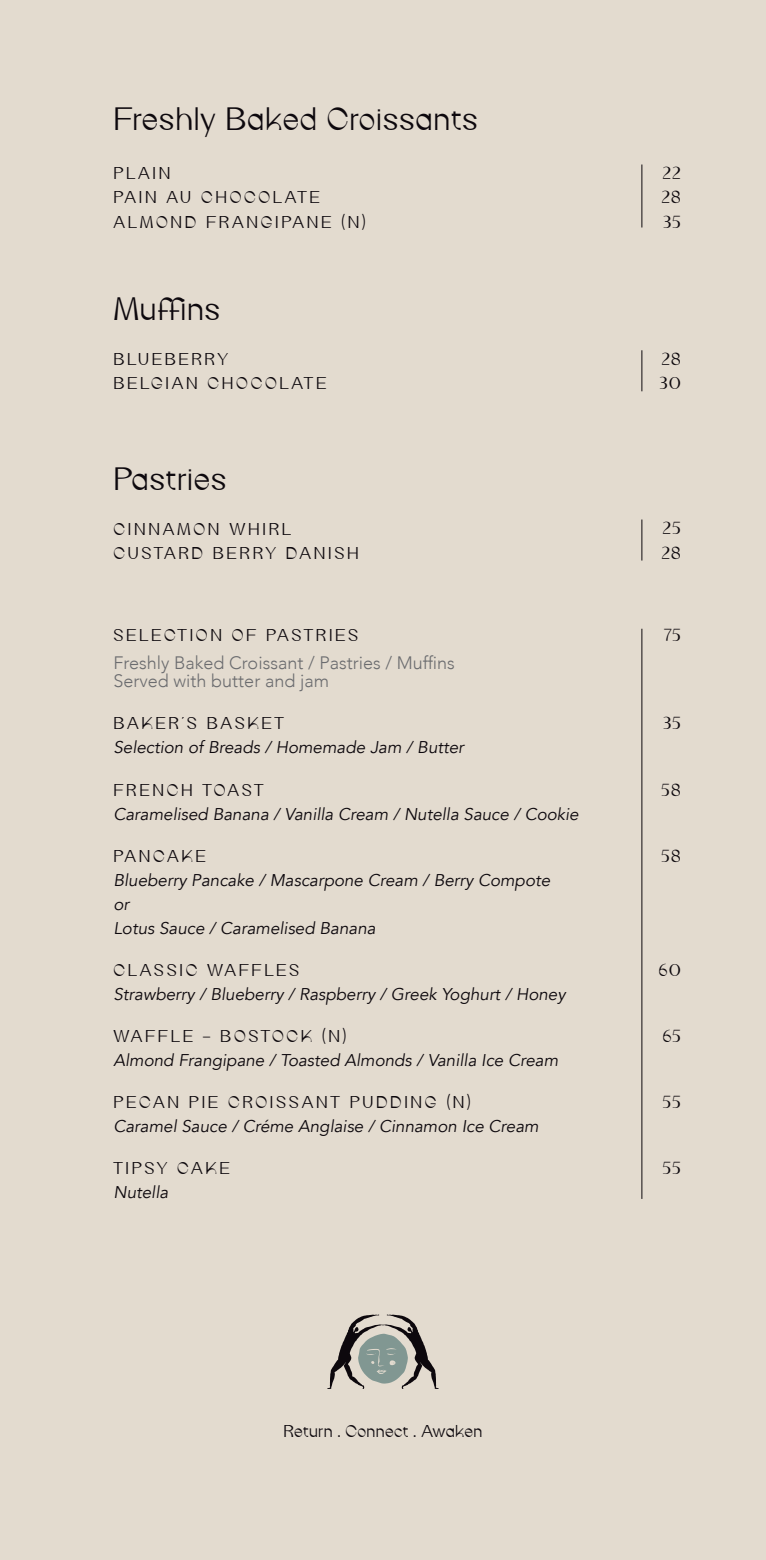
<style>
.page{position:relative;width:766px;height:1560px;background:#fff}
.page>*{position:absolute;margin:0;border:0;box-sizing:border-box;transform-origin:0 0}
.t1{font:34px "Durer";letter-spacing:.02em;color:#0d080d}
.t2{font:18px "Durer";letter-spacing:.15em;color:#0d080d}
.t3{font:300 18px/18px "Avenir";color:#6b6c6f}
.t4{font:18px "Durer";letter-spacing:.02em;color:#0d080d}
.t5{font:italic 17px/24px "Avenir";color:#0d080d}
</style>
<div class="page">
<div style="left:0;top:0;width:765px;height:1559px;background:#e3dbcf"></div>
<hr style="left:641px;top:164px;width:1px;height:63px;background:#0d080d">
<hr style="left:641px;top:519px;width:1px;height:41px;background:#0d080d">
<hr style="left:641px;top:350px;width:1px;height:41px;background:#0d080d">
<hr style="left:641px;top:628px;width:1px;height:570px;background:#0d080d">
<svg style="left:329px;top:1314px;width:108px;height:74px"></svg>
<h1 class="t1" style="left:113px;top:102px;width:366px">Freshly Baked Croissants</h1>
<p class="t2" style="left:113px;top:164px;width:58px">PLAIN</p>
<p class="t2" style="left:662px;top:164px;width:20px">22</p>
<p class="t2" style="left:113px;top:188px;width:208px">PAIN AU CHOCOLATE</p>
<p class="t2" style="left:661px;top:188px;width:21px">28</p>
<p class="t2" style="left:113px;top:212px;width:254px">ALMOND FRANGIPANE (N)</p>
<p class="t2" style="left:663px;top:212px;width:19px">35</p>
<h1 class="t1" style="left:113px;top:291px;width:108px">Muffins</h1>
<p class="t2" style="left:113px;top:350px;width:116px">BLUEBERRY</p>
<p class="t2" style="left:661px;top:350px;width:21px">28</p>
<p class="t2" style="left:113px;top:374px;width:214px">BELGIAN CHOCOLATE</p>
<p class="t2" style="left:659px;top:374px;width:23px">30</p>
<h1 class="t1" style="left:113px;top:461px;width:115px">Pastries</h1>
<p class="t2" style="left:113px;top:519px;width:179px">CINNAMON WHIRL</p>
<p class="t2" style="left:662px;top:519px;width:20px">25</p>
<p class="t2" style="left:113px;top:543px;width:247px">CUSTARD BERRY DANISH</p>
<p class="t2" style="left:661px;top:543px;width:21px">28</p>
<p class="t2" style="left:113px;top:626px;width:246px">SELECTION OF PASTRIES</p>
<p class="t2" style="left:663px;top:626px;width:18px">75</p>
<p class="t3" style="left:113px;top:654px;width:343px">Freshly Baked Croissant / Pastries / Muffins<br>Served with butter and jam</p>
<p class="t2" style="left:113px;top:714px;width:172px">BAKER'S BASKET</p>
<p class="t2" style="left:663px;top:714px;width:19px">35</p>
<p class="t5" style="left:113px;top:735px;width:352px">Selection of Breads / Homemade Jam / Butter</p>
<p class="t2" style="left:113px;top:780px;width:152px">FRENCH TOAST</p>
<p class="t2" style="left:661px;top:780px;width:21px">58</p>
<p class="t5" style="left:113px;top:801px;width:466px">Caramelised Banana / Vanilla Cream / Nutella Sauce / Cookie</p>
<p class="t2" style="left:113px;top:846px;width:94px">PANCAKE</p>
<p class="t2" style="left:661px;top:846px;width:21px">58</p>
<p class="t5" style="left:113px;top:867px;width:438px">Blueberry Pancake / Mascarpone Cream / Berry Compote or<br>Lotus Sauce / Caramelised Banana</p>
<p class="t2" style="left:113px;top:960px;width:187px">CLASSIC WAFFLES</p>
<p class="t2" style="left:658px;top:960px;width:24px">60</p>
<p class="t5" style="left:113px;top:981px;width:453px">Strawberry / Blueberry / Raspberry / Greek Yoghurt / Honey</p>
<p class="t2" style="left:113px;top:1026px;width:234px">WAFFLE - BOSTOCK (N)</p>
<p class="t2" style="left:662px;top:1026px;width:20px">65</p>
<p class="t5" style="left:113px;top:1047px;width:446px">Almond Frangipane / Toasted Almonds / Vanilla Ice Cream</p>
<p class="t2" style="left:113px;top:1092px;width:359px">PECAN PIE CROISSANT PUDDING (N)</p>
<p class="t2" style="left:662px;top:1092px;width:20px">55</p>
<p class="t5" style="left:113px;top:1113px;width:426px">Caramel Sauce / Créme Anglaise / Cinnamon Ice Cream</p>
<p class="t2" style="left:113px;top:1158px;width:118px">TIPSY CAKE</p>
<p class="t2" style="left:662px;top:1158px;width:20px">55</p>
<p class="t5" style="left:113px;top:1179px;width:56px">Nutella</p>
<p class="t4" style="left:283px;top:1421px;width:200px">Return . Connect . Awaken</p>
</div>
